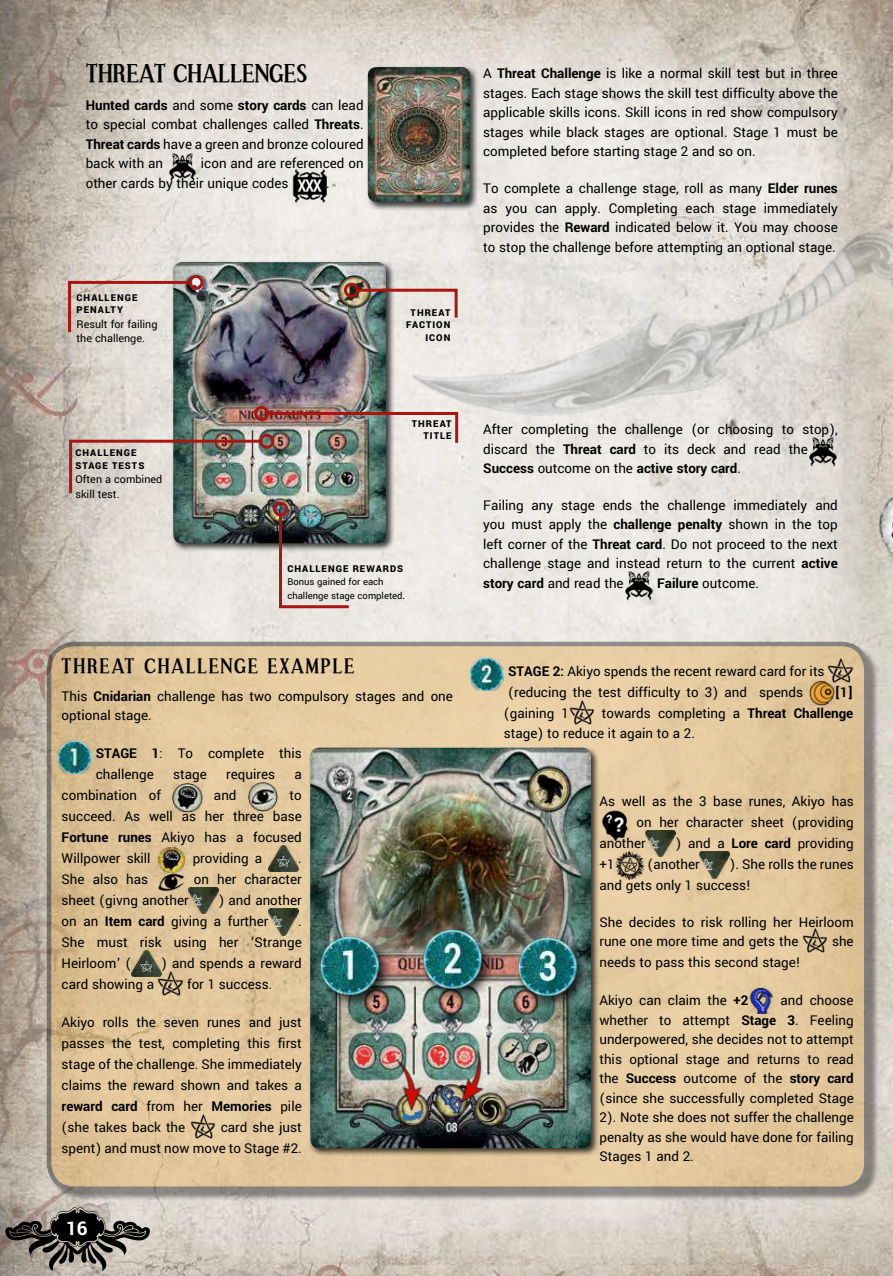
<style>
.page{position:relative;width:893px;height:1276px;background:#fff}
.page>*{position:absolute;margin:0;border:0;box-sizing:border-box;transform-origin:0 0}
.t1{font:700 24px "Effloresce";letter-spacing:.01em;color:#000}
.t2{font:700 21px "Yantramanav";color:#fff}
.t3{font:700 19.5px "Effloresce";letter-spacing:.1em;color:#000}
.t4{font:15px/19.5px "Yantramanav";color:#000}
.t5{font:700 15px "Yantramanav";color:#000}
.t6{font:12px/14.4px "Yantramanav";color:#000}
.t7{font:900 10.5px/12.6px "Yantramanav";letter-spacing:.1em;color:#000}
.t8{font:10.5px/14.4px "Yantramanav";color:#000}
.s1{font-weight:700}
.s2{font-size:12px}
</style>
<div class="page">
<img style="left:0;top:0;width:893px;height:1276px">
<svg style="left:5px;top:1207px;width:145px;height:64px;background:#76716b"></svg>
<svg style="left:48px;top:643px;width:831px;height:558px;background:#a8a49d"></svg>
<svg style="left:49px;top:644px;width:817px;height:544px;background:#e2c79c"></svg>
<div style="left:47px;top:642px;width:821px;height:549px;border:4px solid #000;border-radius:26px"></div>
<div style="left:309px;top:746px;width:291px;height:411px;background:#000;opacity:.75"></div>
<img style="left:310px;top:748px;width:281px;height:400px">
<img style="left:434px;top:1038px;width:76px;height:76px">
<img style="left:808px;top:447px;width:30px;height:19px">
<img style="left:624px;top:570px;width:29px;height:30px">
<div style="left:420px;top:927px;width:76px;height:76px;background:#000;opacity:.75"></div>
<img style="left:422px;top:929px;width:60px;height:60px">
<div style="left:515px;top:935px;width:76px;height:76px;background:#000;opacity:.75"></div>
<img style="left:518px;top:937px;width:59px;height:60px">
<div style="left:882px;top:492px;width:11px;height:91px;background:#d4cfc4"></div>
<img style="left:859px;top:481px;width:34px;height:79px">
<img style="left:57px;top:740px;width:34px;height:34px">
<img style="left:173px;top:783px;width:29px;height:30px">
<img style="left:248px;top:782px;width:30px;height:30px">
<img style="left:157px;top:845px;width:30px;height:30px">
<img style="left:268px;top:845px;width:30px;height:26px">
<img style="left:156px;top:867px;width:30px;height:30px">
<img style="left:189px;top:887px;width:29px;height:26px">
<img style="left:268px;top:908px;width:30px;height:27px">
<img style="left:132px;top:950px;width:29px;height:26px">
<img style="left:158px;top:970px;width:25px;height:25px">
<img style="left:190px;top:1113px;width:26px;height:25px">
<img style="left:167px;top:152px;width:30px;height:30px">
<img style="left:292px;top:168px;width:34px;height:34px">
<div style="left:172px;top:260px;width:223px;height:293px;background:#000;opacity:.75"></div>
<img style="left:173px;top:262px;width:213px;height:281px">
<svg style="left:67px;top:279px;width:126px;height:56px;background:#c5bbb3"></svg>
<div style="left:188px;top:275px;width:15px;height:15px;border:3px solid #a81612;border-radius:50%"></div>
<svg style="left:354px;top:287px;width:48px;height:34px;background:#87847c"></svg>
<div style="left:344px;top:283px;width:15px;height:15px;border:3px solid #a81612;border-radius:50%"></div>
<img style="left:277px;top:512px;width:75px;height:98px">
<div style="left:273px;top:501px;width:15px;height:15px;border:3px solid #a81612;border-radius:50%"></div>
<div style="left:366px;top:65px;width:113px;height:146px;background:#000;opacity:.75"></div>
<img style="left:368px;top:67px;width:102px;height:135px">
<img style="left:68px;top:410px;width:392px;height:86px">
<div style="left:254px;top:406px;width:15px;height:15px;border:3px solid #a81612;border-radius:50%"></div>
<img style="left:599px;top:810px;width:30px;height:30px">
<img style="left:646px;top:830px;width:30px;height:27px">
<img style="left:614px;top:850px;width:30px;height:30px">
<img style="left:700px;top:851px;width:30px;height:27px">
<img style="left:802px;top:927px;width:26px;height:25px">
<img style="left:748px;top:988px;width:26px;height:25px">
<div style="left:318px;top:933px;width:75px;height:77px;background:#000;opacity:.75"></div>
<img style="left:320px;top:936px;width:59px;height:59px">
<img style="left:402px;top:224px;width:491px;height:223px">
<img style="left:470px;top:657px;width:34px;height:34px">
<img style="left:374px;top:1049px;width:62px;height:67px">
<img style="left:828px;top:657px;width:25px;height:25px">
<img style="left:809px;top:680px;width:26px;height:26px">
<img style="left:569px;top:699px;width:26px;height:25px">
<h1 class="t1" style="left:86px;top:60px;width:223px">THREAT CHALLENGES</h1>
<p class="t4" style="left:86px;top:95px;width:279px;text-align:justify"><span class="s1">Hunted cards</span> and some <span class="s1">story cards</span> can lead to special combat challenges called <span class="s1">Threats</span>.<br><span class="s1">Threat cards</span> have a green and bronze coloured back with an</p>
<p class="t4" style="left:86px;top:154px;width:279px;text-indent:115px">icon and are referenced on other cards by their unique codes</p>
<p class="t4" style="left:326px;top:173px;width:5px">.</p>
<p class="t7" style="left:77px;top:291px;width:63px">CHALLENGE<br>PENALTY</p>
<p class="t6" style="left:77px;top:317px;width:82px">Result for failing the challenge.</p>
<p class="t7" style="left:406px;top:306px;width:46px;text-align:right">THREAT<br>FACTION<br>ICON</p>
<p class="t7" style="left:75px;top:447px;width:70px">CHALLENGE<br>STAGE TESTS</p>
<p class="t6" style="left:75px;top:472px;width:88px">Often a combined skill test.</p>
<p class="t7" style="left:412px;top:417px;width:41px;text-align:right">THREAT<br>TITLE</p>
<p class="t7" style="left:287px;top:563px;width:117px">CHALLENGE REWARDS</p>
<p class="t8" style="left:287px;top:574px;width:120px">Bonus gained for each challenge stage completed<span class="s2">.</span></p>
<h3 class="t3" style="left:62px;top:654px;width:294px">THREAT CHALLENGE EXAMPLE</h3>
<p class="t4" style="left:62px;top:686px;width:393px">This <span class="s1">Cnidarian</span> challenge has two compulsory stages and one optional stage.</p>
<p class="t4" style="left:96px;top:743px;width:208px;line-height:21px"><span class="s1">STAGE 1</span>: To complete this challenge</p>
<p class="t4" style="left:173px;top:765px;width:35px">stage</p>
<p class="t4" style="left:226px;top:765px;width:50px">requires</p>
<p class="t4" style="left:294px;top:765px;width:9px">a</p>
<p class="t4" style="left:62px;top:786px;width:101px">combination of</p>
<p class="t4" style="left:214px;top:786px;width:24px">and</p>
<p class="t4" style="left:62px;top:785px;width:242px;line-height:21px;text-align:justify;text-indent:228px">to succeed. As well as her three base <span class="s1">Fortune runes</span> Akiyo has a focused Willpower skill</p>
<p class="t4" style="left:193px;top:849px;width:71px">providing a</p>
<p class="t4" style="left:298px;top:849px;width:5px">.</p>
<p class="t4" style="left:62px;top:870px;width:88px">She also has</p>
<p class="t4" style="left:194px;top:870px;width:109px">on her character</p>
<p class="t4" style="left:62px;top:891px;width:129px">sheet (givng another</p>
<p class="t4" style="left:62px;top:890px;width:242px;line-height:21px;text-indent:157px">) and another on an <span class="s1">Item card</span> giving a further</p>
<p class="t4" style="left:62px;top:911px;width:242px;line-height:21px;text-align:justify;text-indent:237px">.<br>She must risk using her ‘Strange Heirloom’ (</p>
<p class="t4" style="left:161px;top:954px;width:142px">) and spends a reward</p>
<p class="t4" style="left:62px;top:975px;width:94px">card showing a</p>
<p class="t4" style="left:187px;top:975px;width:87px">for 1 success.</p>
<p class="t4" style="left:62px;top:1012px;width:242px;line-height:21px;text-align:justify">Akiyo rolls the seven runes and just passes the test, completing this first stage of the challenge. She immediately claims the reward shown and takes a <span class="s1">reward card</span> from her <span class="s1">Memories</span> pile (she takes back the</p>
<p class="t4" style="left:62px;top:1117px;width:242px;line-height:21px;text-align:right">card she just<br>spent) and must now move to Stage #2.</p>
<h2 class="t2" style="left:66px;top:1215px;width:23px">16</h2>
<p class="t4" style="left:483px;top:64px;width:356px;text-align:justify">A <span class="s1">Threat Challenge</span> is like a normal skill test but in three stages. Each stage shows the skill test difficulty above the applicable skills icons. Skill icons in red show compulsory stages while black stages are optional. Stage 1 must be completed before starting stage 2 and so on.</p>
<p class="t4" style="left:483px;top:179px;width:356px;text-align:justify">To complete a challenge stage, roll as many <span class="s1">Elder runes </span>as you can apply. Completing each stage immediately provides the <span class="s1">Reward</span> indicated below it. You may choose to stop the challenge before attempting an optional stage.</p>
<p class="t4" style="left:483px;top:420px;width:356px">After completing the challenge (or choosing to stop), discard the <span class="s1">Threat card</span> to its deck and read the<br><span class="s1">Success</span> outcome on the <span class="s1">active story card</span>.</p>
<p class="t4" style="left:483px;top:495px;width:356px;text-align:justify">Failing any stage ends the challenge immediately and you must apply the <span class="s1">challenge penalty</span> shown in the top left corner of the <span class="s1">Threat card</span>. Do not proceed to the next challenge stage and instead return to the current <span class="s1">active story card</span> and read the</p>
<p class="t4" style="left:657px;top:573px;width:103px"><span class="s1">Failure</span> outcome.</p>
<p class="t4" style="left:508px;top:661px;width:318px;line-height:21px"><span class="s1">STAGE 2:</span> Akiyo spends the recent reward card for its (reducing the test difficulty to 3) and spends</p>
<p class="t5" style="left:835px;top:683px;width:20px">[1]</p>
<p class="t4" style="left:504px;top:704px;width:67px">(gaining 1</p>
<p class="t4" style="left:504px;top:704px;width:351px;text-indent:98px">towards completing a <span class="s1">Threat Challenge </span>stage) to reduce it again to a 2.</p>
<p class="t4" style="left:599px;top:792px;width:256px">As well as the 3 base runes, Akiyo has</p>
<p class="t4" style="left:637px;top:813px;width:219px">on her character sheet (providing</p>
<p class="t4" style="left:599px;top:834px;width:48px">another</p>
<p class="t4" style="left:676px;top:834px;width:180px">) and a <span class="s1">Lore card</span> providing</p>
<p class="t4" style="left:599px;top:855px;width:17px">+1</p>
<p class="t4" style="left:647px;top:855px;width:54px">(another</p>
<p class="t4" style="left:599px;top:854px;width:256px;line-height:21px;text-indent:130px">). She rolls the runes and gets only 1 success!</p>
<p class="t4" style="left:599px;top:912px;width:256px">She decides to risk rolling her Heirloom rune one more time and gets the</p>
<p class="t4" style="left:832px;top:932px;width:23px">she</p>
<p class="t4" style="left:599px;top:953px;width:203px">needs to pass this second stage!</p>
<p class="t4" style="left:599px;top:991px;width:150px">Akiyo can claim the <span class="s1">+2</span></p>
<p class="t4" style="left:599px;top:991px;width:256px;text-align:justify;text-indent:181px">and choose whether to attempt <span class="s1">Stage 3</span>. Feeling underpowered, she decides not to attempt this optional stage and returns to read the <span class="s1">Success</span> outcome of the <span class="s1">story card </span>(since she successfully completed Stage 2). Note she does not suffer the challenge penalty as she would have done for failing Stages 1 and 2.</p>
</div>
